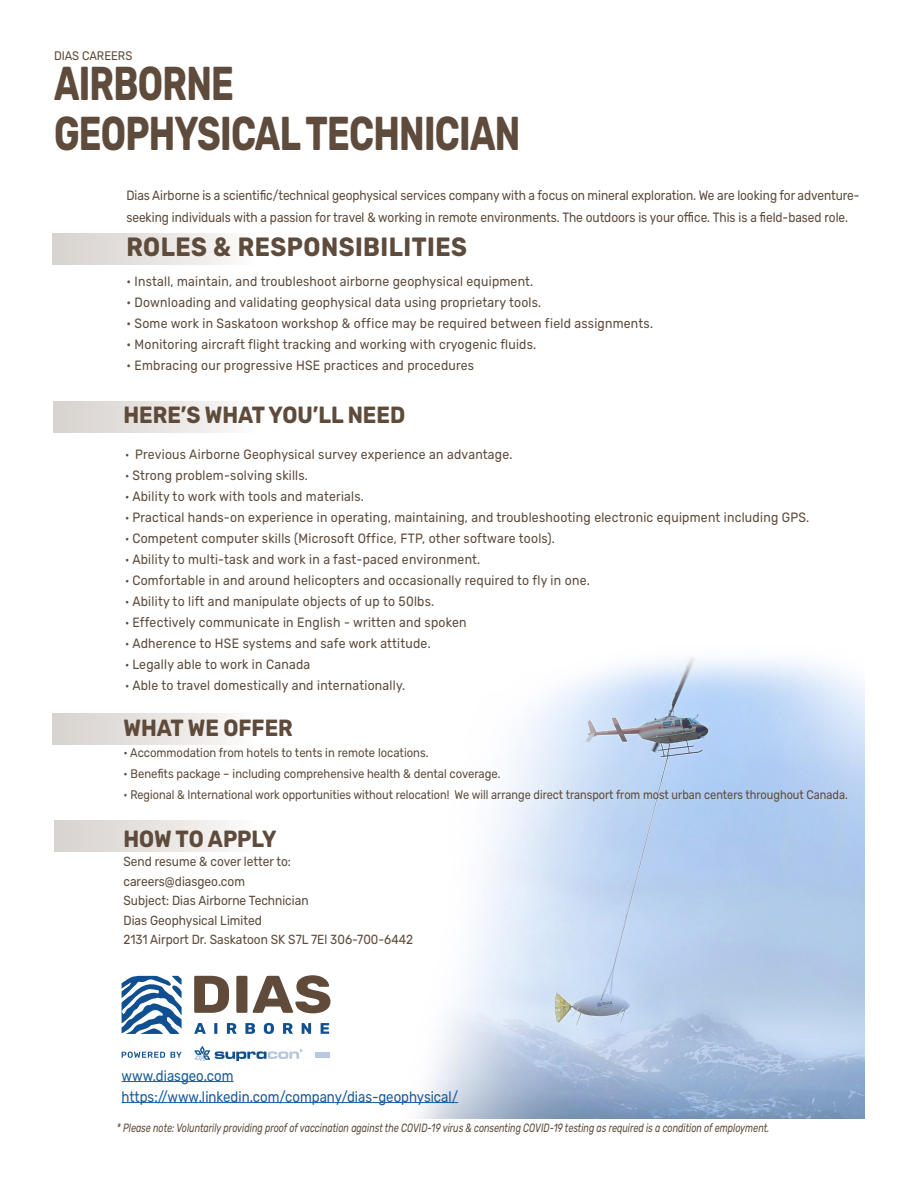
<style>
.page{position:relative;width:918px;height:1188px;background:#fff}
.page>*{position:absolute;margin:0;border:0;box-sizing:border-box;transform-origin:0 0}
.t1{font:700 47.55px "Rubik";letter-spacing:-.02em;color:#5e4b3b;scale:.75 1}
.t2{font:700 26.4px "Rubik";letter-spacing:.02em;color:#5e4b3b;scale:.9 1}
.t3{font:700 23.4px "Rubik";color:#5e4b3b;scale:.9 1}
.t4{font:15px "Rubik";color:#175d9e;scale:.88 1}
.t5{font:13.5px "Rubik";letter-spacing:.02em;color:#5e4b3b;scale:.9 1}
.t6{font:13.5px/22.5px "Rubik";color:#5e4b3b;scale:.88 1}
.t7{font:13.2px "Rubik";color:#5e4b3b;scale:.9 1}
.t8{font:12.45px "Rubik";color:#5e4b3b;scale:.88 1}
.t9{font:12.45px "Rubik";color:#5e4b3b;scale:.9 1}
.t10{font:italic 12px "Rubik";color:#5e4b3b;scale:.75 1}
.s1{font-size:12.45px}
</style>
<div class="page">
<div style="left:54px;top:820px;width:202px;height:32px;background:linear-gradient(to right,#d6d1cc,#fbfaf9)"></div>
<img style="left:399px;top:657px;width:465px;height:461px">
<div style="left:53px;top:233px;width:202px;height:32px;background:linear-gradient(to right,#d6d1cc,#fbfaf9)"></div>
<div style="left:54px;top:401px;width:202px;height:32px;background:linear-gradient(to right,#d6d1cc,#fbfaf9)"></div>
<hr style="left:122px;top:1081px;width:112px;height:1px;background:#175d9e">
<hr style="left:122px;top:1102px;width:336px;height:1px;background:#175d9e">
<div style="left:53px;top:713px;width:202px;height:31px;background:linear-gradient(to right,#d6d1cc,#fbfaf9)"></div>
<svg style="left:122px;top:1052px;width:60px;height:6px"></svg>
<svg style="left:194px;top:1046px;width:108px;height:15px"></svg>
<div style="left:315px;top:1052px;width:14px;height:6px;background:#b9c9dd"></div>
<svg style="left:194px;top:1023px;width:12px;height:11px"></svg>
<svg style="left:214px;top:1023px;width:3px;height:11px"></svg>
<svg style="left:227px;top:1023px;width:10px;height:11px"></svg>
<svg style="left:245px;top:1023px;width:10px;height:11px"></svg>
<svg style="left:264px;top:1023px;width:10px;height:11px"></svg>
<svg style="left:283px;top:1023px;width:10px;height:11px"></svg>
<svg style="left:302px;top:1023px;width:9px;height:11px"></svg>
<svg style="left:321px;top:1023px;width:8px;height:11px"></svg>
<svg style="left:194px;top:976px;width:35px;height:37px"></svg>
<svg style="left:236px;top:976px;width:11px;height:37px"></svg>
<svg style="left:253px;top:975px;width:77px;height:38px"></svg>
<svg style="left:122px;top:976px;width:60px;height:58px"></svg>
<p class="t9" style="left:54px;top:48px;width:89px">DIAS CAREERS</p>
<p class="t1" style="left:54px;top:56px;width:242px">AIRBORNE</p>
<p class="t1" style="left:54px;top:105px;width:624px">GEOPHYSICAL TECHNICIAN</p>
<p class="t6" style="left:126px;top:184px;width:835px">Dias Airborne is a scientific/technical geophysical services company with a focus on mineral exploration. We are looking for adventure&shy;seeking individuals with a passion for travel &amp; working in remote environments. The outdoors is your office. This is a field-based role.</p>
<p class="t2" style="left:126px;top:232px;width:380px">ROLES &amp; RESPONSIBILITIES</p>
<p class="t5" style="left:126px;top:274px;width:454px">• Install, maintain, and troubleshoot airborne geophysical equipment.</p>
<p class="t5" style="left:126px;top:295px;width:463px">• Downloading and validating geophysical data using proprietary tools.</p>
<p class="t5" style="left:126px;top:316px;width:587px">• Some work in Saskatoon workshop &amp; office may be required between field assignments.</p>
<p class="t5" style="left:126px;top:337px;width:457px">• Monitoring aircraft flight tracking and working with cryogenic fluids.</p>
<p class="t5" style="left:126px;top:358px;width:388px">• Embracing our progressive HSE practices and procedures</p>
<p class="t3" style="left:123px;top:401px;width:315px">HERE’S WHAT YOU’LL NEED</p>
<p class="t5" style="left:125px;top:446px;width:432px"><span class="s1">•</span> Previous Airborne Geophysical survey experience an advantage.</p>
<p class="t5" style="left:125px;top:467px;width:205px"><span class="s1">•</span> Strong problem-solving skills.</p>
<p class="t5" style="left:125px;top:488px;width:267px"><span class="s1">•</span> Ability to work with tools and materials.</p>
<p class="t5" style="left:125px;top:509px;width:762px"><span class="s1">•</span> Practical hands-on experience in operating, maintaining, and troubleshooting electronic equipment including GPS.</p>
<p class="t5" style="left:125px;top:530px;width:479px"><span class="s1">•</span> Competent computer skills (Microsoft Office, FTP, other software tools).</p>
<p class="t5" style="left:125px;top:551px;width:396px"><span class="s1">•</span> Ability to multi-task and work in a fast-paced environment.</p>
<p class="t5" style="left:125px;top:572px;width:518px"><span class="s1">•</span> Comfortable in and around helicopters and occasionally required to fly in one.</p>
<p class="t5" style="left:125px;top:593px;width:345px"><span class="s1">•</span> Ability to lift and manipulate objects of up to 50lbs.</p>
<p class="t5" style="left:125px;top:614px;width:381px"><span class="s1">•</span> Effectively communicate in English - written and spoken</p>
<p class="t5" style="left:125px;top:635px;width:341px"><span class="s1">•</span> Adherence to HSE systems and safe work attitude.</p>
<p class="t5" style="left:125px;top:656px;width:207px"><span class="s1">•</span> Legally able to work in Canada</p>
<p class="t5" style="left:125px;top:677px;width:313px"><span class="s1">•</span> Able to travel domestically and internationally.</p>
<p class="t3" style="left:123px;top:714px;width:190px">WHAT WE OFFER</p>
<p class="t9" style="left:123px;top:746px;width:341px">• Accommodation from hotels to tents in remote locations.</p>
<p class="t9" style="left:123px;top:767px;width:421px">• Benefits package – including comprehensive health &amp; dental coverage.</p>
<p class="t8" style="left:123px;top:788px;width:825px">• Regional &amp; International work opportunities without relocation! We will arrange direct transport from most urban centers throughout Canada.</p>
<p class="t3" style="left:123px;top:825px;width:172px">HOW TO APPLY</p>
<p class="t7" style="left:123px;top:854px;width:188px">Send resume &amp; cover letter to:</p>
<p class="t7" style="left:123px;top:873px;width:136px">careers@diasgeo.com</p>
<p class="t7" style="left:123px;top:893px;width:207px">Subject: Dias Airborne Technician</p>
<p class="t7" style="left:123px;top:912px;width:155px">Dias Geophysical Limited</p>
<p class="t7" style="left:123px;top:932px;width:323px">2131 Airport Dr. Saskatoon SK S7L 7El 306-700-6442</p>
<p class="t4" style="left:122px;top:1067px;width:129px">www.diasgeo.com</p>
<p class="t4" style="left:122px;top:1088px;width:384px">https://www.linkedin.com/company/dias-geophysical/</p>
<p class="t10" style="left:117px;top:1122px;width:872px">* Please note: Voluntarily providing proof of vaccination against the COVID-19 virus &amp; consenting COVID-19 testing as required is a condition of employment.</p>
</div>
